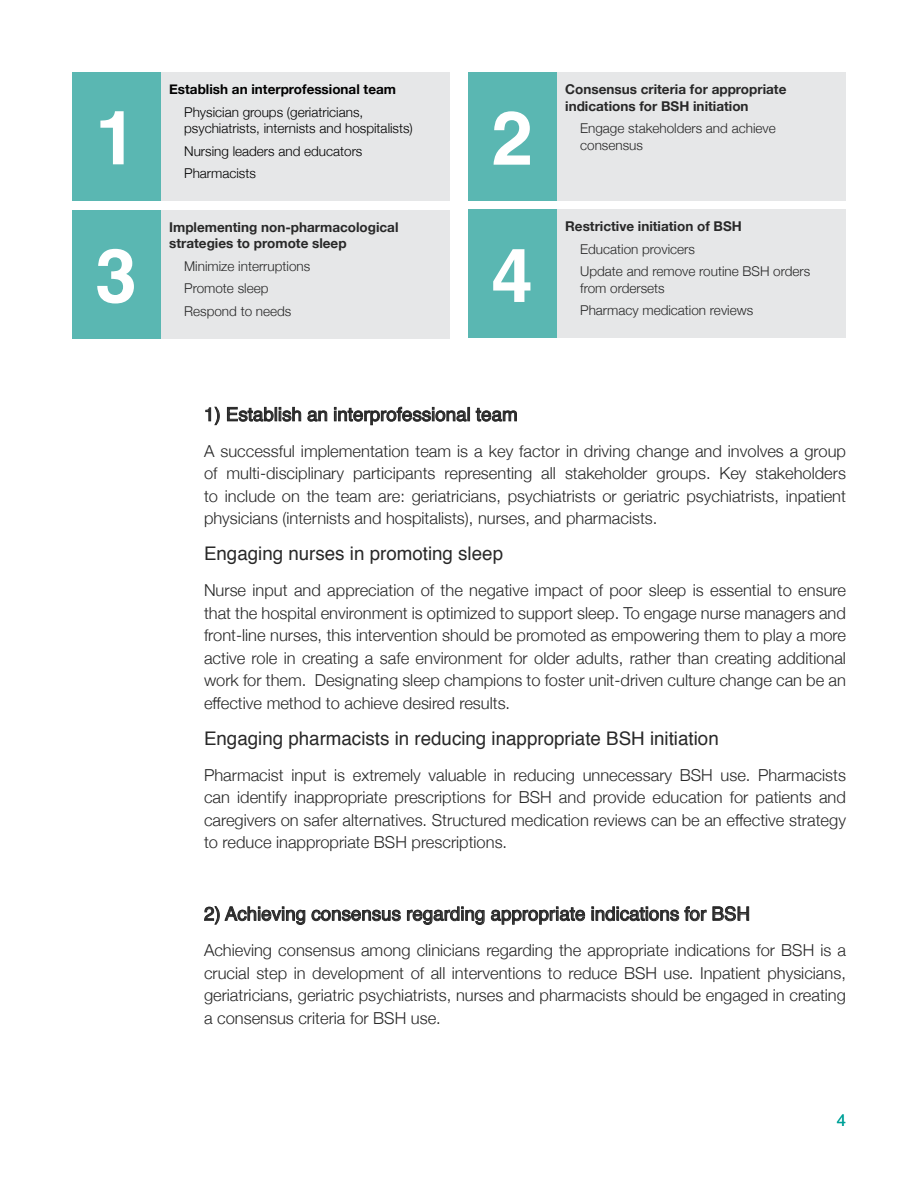
<style>
.page{position:relative;width:918px;height:1188px;background:#fff}
.page>*{position:absolute;margin:0;border:0;box-sizing:border-box;transform-origin:0 0}
.t1{font:700 75px "Helvetica";color:#fff}
.t2{font:18.75px "Helvetica";color:#282828}
.t3{font:300 16.5px/22.5px "Helvetica Neue";color:#282828;text-align:justify}
.t4{font:16.5px "Helvetica Neue";color:#00a299}
.t5{font:300 13.5px/22.5px "Helvetica Neue";color:#282828}
.t6{font:700 13.5px/16.5px "Helvetica Neue";color:#282828}
.t7{font:300 13.5px/16.5px "Helvetica Neue";color:#000}
.t8{font:700 13.5px "Helvetica Neue";color:#000}
</style>
<div class="page">
<svg style="left:205px;top:406px;width:15px;height:20px"></svg>
<svg style="left:227px;top:407px;width:74px;height:15px"></svg>
<svg style="left:307px;top:410px;width:21px;height:12px"></svg>
<svg style="left:334px;top:406px;width:183px;height:20px"></svg>
<svg style="left:204px;top:906px;width:197px;height:19px"></svg>
<svg style="left:407px;top:906px;width:78px;height:19px"></svg>
<svg style="left:491px;top:907px;width:94px;height:18px"></svg>
<svg style="left:592px;top:906px;width:157px;height:16px"></svg>
<div style="left:160px;top:72px;width:290px;height:129px;background:#e6e7e8"></div>
<div style="left:556px;top:72px;width:290px;height:129px;background:#e6e7e8"></div>
<div style="left:160px;top:210px;width:290px;height:128px;background:#e6e7e8"></div>
<div style="left:556px;top:209px;width:290px;height:129px;background:#e6e7e8"></div>
<div style="left:72px;top:72px;width:88px;height:128px;background:#5ab7b2"></div>
<div style="left:468px;top:72px;width:88px;height:129px;background:#5ab7b2"></div>
<div style="left:72px;top:210px;width:88px;height:128px;background:#5ab7b2"></div>
<div style="left:468px;top:210px;width:88px;height:128px;background:#5ab7b2"></div>
<p class="t8" style="left:169px;top:79px;width:228px">Establish an interprofessional team</p>
<p class="t7" style="left:184px;top:103px;width:230px">Physician groups (geriatricians, psychiatrists, internists and hospitalists)</p>
<p class="t7" style="left:184px;top:139px;width:180px;line-height:22.5px">Nursing leaders and educators<br>Pharmacists</p>
<h1 class="t1" style="left:95px;top:77px;width:43px">1</h1>
<h1 class="t1" style="left:491px;top:78px;width:43px">2</h1>
<p class="t6" style="left:169px;top:219px;width:231px">Implementing non-pharmacological strategies to promote sleep</p>
<p class="t5" style="left:184px;top:254px;width:128px">Minimize interruptions<br>Promote sleep<br>Respond to needs</p>
<h1 class="t1" style="left:95px;top:215px;width:43px">3</h1>
<h1 class="t1" style="left:491px;top:215px;width:43px">4</h1>
<p class="t6" style="left:565px;top:82px;width:223px">Consensus criteria for appropriate indications for BSH initiation</p>
<p class="t5" style="left:580px;top:119px;width:197px;line-height:16.5px">Engage stakeholders and achieve consensus</p>
<p class="t6" style="left:565px;top:219px;width:178px">Restrictive initiation of BSH</p>
<p class="t5" style="left:580px;top:237px;width:232px">Education provicers<br>Update and remove routine BSH orders</p>
<p class="t5" style="left:580px;top:276px;width:175px">from ordersets<br>Pharmacy medication reviews</p>
<p class="t2" style="left:204px;top:400px;width:315px">1) Establish an interprofessional team</p>
<p class="t3" style="left:204px;top:439px;width:644px">A successful implementation team is a key factor in driving change and involves a group of multi-disciplinary participants representing all stakeholder groups. Key stakeholders to include on the team are: geriatricians, psychiatrists or geriatric psychiatrists, inpatient physicians (internists and hospitalists), nurses, and pharmacists.</p>
<p class="t2" style="left:204px;top:539px;width:301px">Engaging nurses in promoting sleep</p>
<p class="t3" style="left:204px;top:578px;width:644px">Nurse input and appreciation of the negative impact of poor sleep is essential to ensure that the hospital environment is optimized to support sleep. To engage nurse managers and front-line nurses, this intervention should be promoted as empowering them to play a more active role in creating a safe environment for older adults, rather than creating additional work for them. Designating sleep champions to foster unit-driven culture change can be an effective method to achieve desired results.</p>
<p class="t2" style="left:204px;top:724px;width:516px">Engaging pharmacists in reducing inappropriate BSH initiation</p>
<p class="t3" style="left:204px;top:763px;width:644px">Pharmacist input is extremely valuable in reducing unnecessary BSH use. Pharmacists can identify inappropriate prescriptions for BSH and provide education for patients and caregivers on safer alternatives. Structured medication reviews can be an effective strategy to reduce inappropriate BSH prescriptions.</p>
<p class="t2" style="left:204px;top:899px;width:548px">2) Achieving consensus regarding appropriate indications for BSH</p>
<p class="t3" style="left:204px;top:938px;width:644px">Achieving consensus among clinicians regarding the appropriate indications for BSH is a crucial step in development of all interventions to reduce BSH use. Inpatient physicians, geriatricians, geriatric psychiatrists, nurses and pharmacists should be engaged in creating a consensus criteria for BSH use.</p>
<p class="t4" style="left:837px;top:1108px;width:11px">4</p>
</div>
